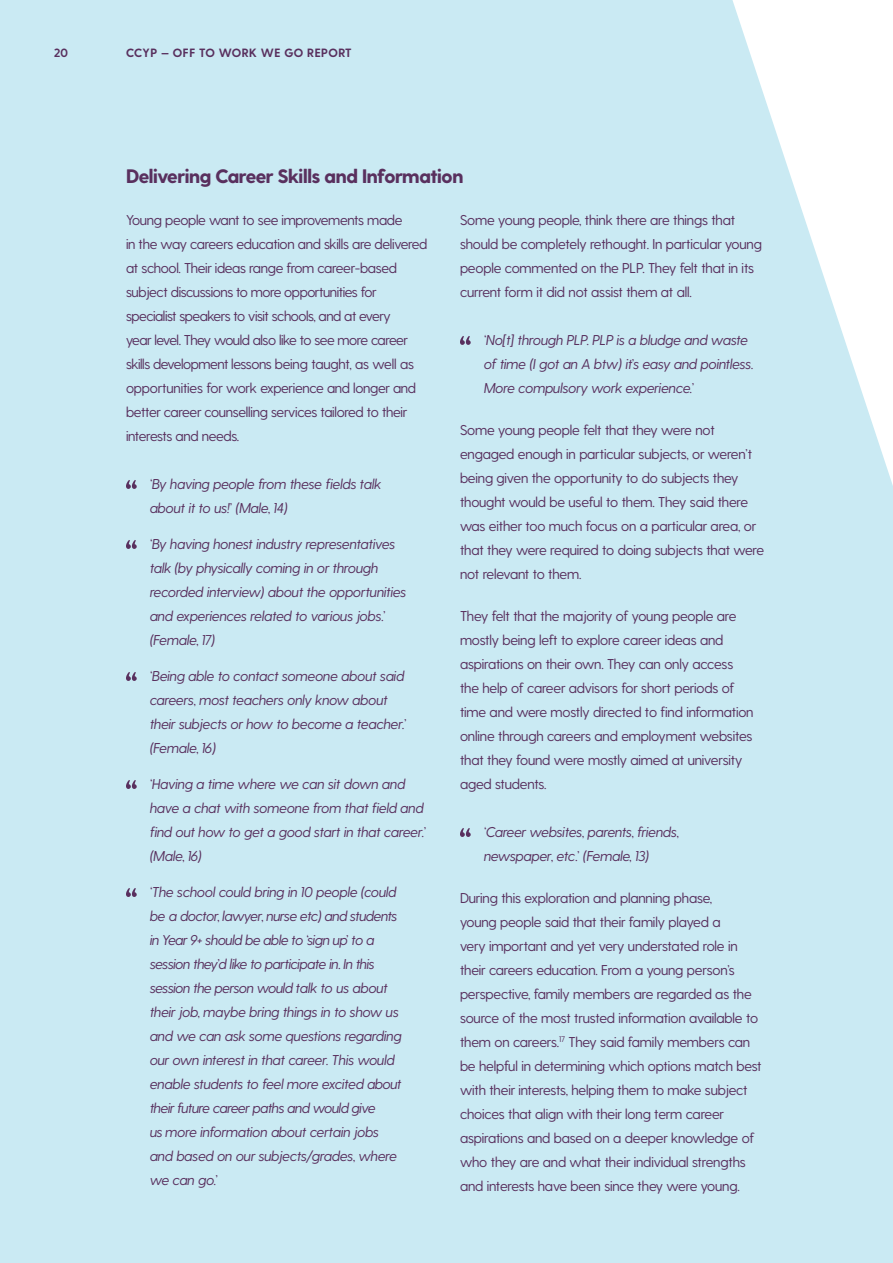
<style>
.page{position:relative;width:893px;height:1263px;background:#fff}
.page>*{position:absolute;margin:0;border:0;box-sizing:border-box;transform-origin:0 0}
.Heading_3{font:800 19.5px "Greycliff CF";letter-spacing:-.02em;color:#59305e}
.Paragraph_Standard{font:14.25px/24px "Greycliff CF";letter-spacing:-.01em;color:#59305e}
.Quote_Small{font:italic 14.25px/24px "Greycliff CF";letter-spacing:-.01em;color:#59305e}
.t1{font:700 12px "Greycliff CF";letter-spacing:.04em;color:#59305e}
</style>
<div class="page">
<svg style="left:728px;top:0;width:165px;height:1263px;fill:#caeaf3"></svg>
<div style="left:0;top:0;width:728px;height:1263px;background:#caeaf3"></div>
<svg style="left:126px;top:480px;width:11px;height:9px"></svg>
<svg style="left:126px;top:540px;width:11px;height:9px"></svg>
<svg style="left:126px;top:672px;width:11px;height:9px"></svg>
<svg style="left:126px;top:780px;width:11px;height:9px"></svg>
<svg style="left:126px;top:888px;width:11px;height:9px"></svg>
<svg style="left:460px;top:336px;width:11px;height:9px"></svg>
<svg style="left:460px;top:828px;width:11px;height:9px"></svg>
<p class="t1" style="left:54px;top:45px;width:15px">20</p>
<p class="t1" style="left:126px;top:45px;width:227px">CCYP — OFF TO WORK WE GO REPORT</p>
<p class="Heading_3" style="left:126px;top:164px;width:339px">Delivering Career Skills and Information</p>
<p class="Paragraph_Standard" style="left:126px;top:208px;width:303px">Young people want to see improvements made<br>in the way careers education and skills are delivered at school. Their ideas range from career-based subject discussions to more opportunities for specialist speakers to visit schools, and at every<br>year level. They would also like to see more career skills development lessons being taught, as well as opportunities for work experience and longer and better career counselling services tailored to their interests and needs.</p>
<p class="Quote_Small" style="left:150px;top:472px;width:233px">‘By having people from these fields talk about it to us!’ (Male, 14)</p>
<p class="Quote_Small" style="left:150px;top:532px;width:258px">‘By having honest industry representatives talk (by physically coming in or through recorded interview) about the opportunities and experiences related to various jobs.’ (Female, 17)</p>
<p class="Quote_Small" style="left:150px;top:664px;width:258px">‘Being able to contact someone about said careers, most teachers only know about their subjects or how to become a teacher.’ (Female, 16)</p>
<p class="Quote_Small" style="left:150px;top:772px;width:278px">‘Having a time where we can sit down and have a chat with someone from that field and find out how to get a good start in that career.’ (Male, 16)</p>
<p class="Quote_Small" style="left:150px;top:880px;width:253px">‘The school could bring in 10 people (could be a doctor, lawyer, nurse etc) and students in Year 9+ should be able to ‘sign up’ to a session they’d like to participate in. In this session the person would talk to us about their job, maybe bring things in to show us and we can ask some questions regarding our own interest in that career. This would enable students to feel more excited about their future career paths and would give<br>us more information about certain jobs and based on our subjects/grades, where we can go.’</p>
<p class="Paragraph_Standard" style="left:460px;top:208px;width:303px">Some young people, think there are things that should be completely rethought. In particular young people commented on the PLP. They felt that in its current form it did not assist them at all.</p>
<p class="Quote_Small" style="left:484px;top:328px;width:271px">‘No[t] through PLP. PLP is a bludge and waste of time (I got an A btw) it’s easy and pointless.<br>More compulsory work experience.’</p>
<p class="Paragraph_Standard" style="left:460px;top:418px;width:306px">Some young people felt that they were not engaged enough in particular subjects, or weren’t being given the opportunity to do subjects they thought would be useful to them. They said there was either too much focus on a particular area, or that they were required to doing subjects that were not relevant to them.</p>
<p class="Paragraph_Standard" style="left:460px;top:604px;width:295px">They felt that the majority of young people are mostly being left to explore career ideas and aspirations on their own. They can only access the help of career advisors for short periods of time and were mostly directed to find information online through careers and employment websites that they found were mostly aimed at university aged students.</p>
<p class="Quote_Small" style="left:484px;top:820px;width:197px">‘Career websites, parents, friends, newspaper, etc.’ (Female, 13)</p>
<p class="Paragraph_Standard" style="left:460px;top:886px;width:303px">During this exploration and planning phase,<br>young people said that their family played a<br>very important and yet very understated role in their careers education. From a young person’s perspective, family members are regarded as the source of the most trusted information available to them on careers.<sup>17</sup> They said family members can be helpful in determining which options match best with their interests, helping them to make subject choices that align with their long term career aspirations and based on a deeper knowledge of who they are and what their individual strengths and interests have been since they were young.</p>
</div>
